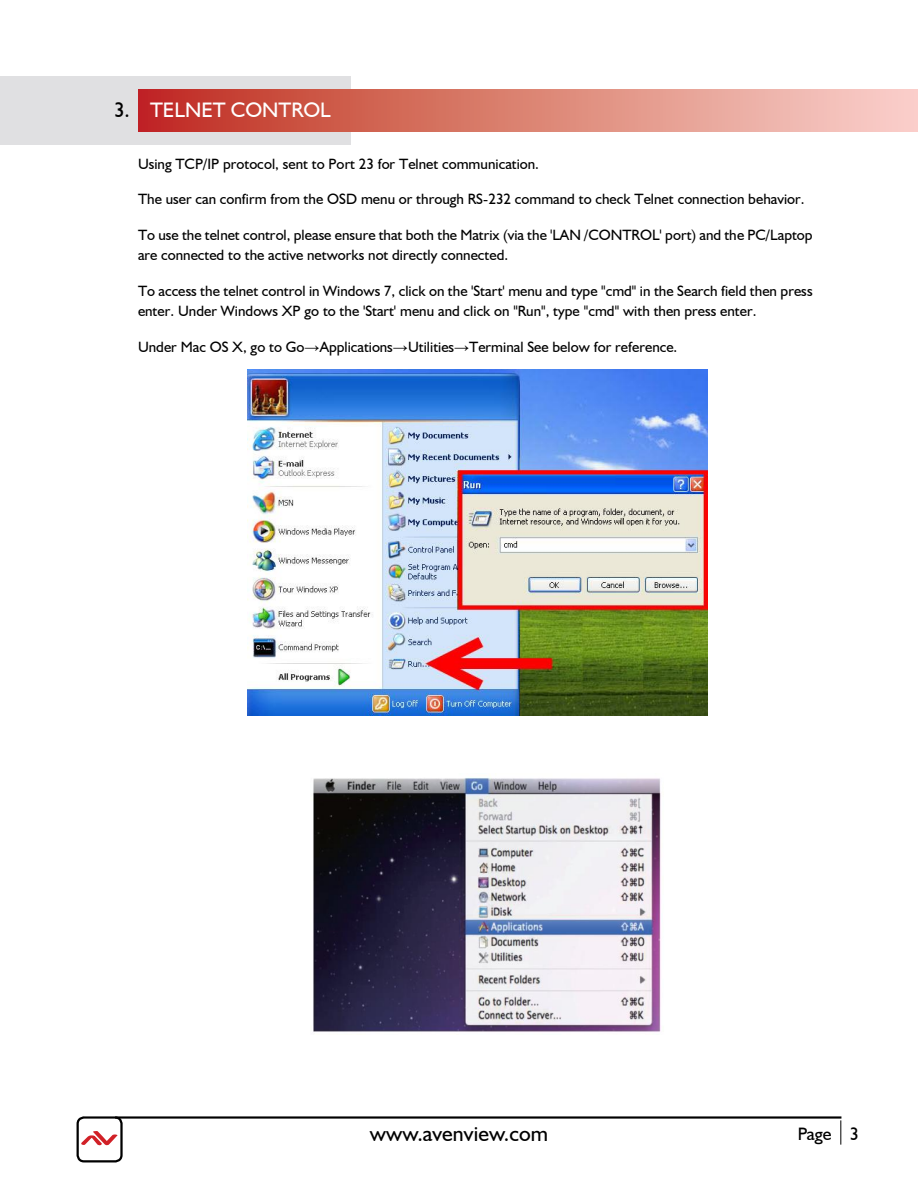
<style>
.page{position:relative;width:918px;height:1188px;background:#fff}
.page>*{position:absolute;margin:0;border:0;box-sizing:border-box;transform-origin:0 0}
.t1{font:21.75px "Humanist 521 BT";letter-spacing:.005em;color:#000}
.t2{font:21px "Humanist 521 BT";color:#fff}
.t3{font:18px "Humanist 521 BT";color:#000}
.t4{font:15px/20.5px "Humanst 521 BT";color:#000}
.s1{color:#000}
.s2{font-family:"Arial"}
</style>
<div class="page">
<hr style="left:84px;top:1116px;width:757px;height:3px;background:#000">
<svg style="left:840px;top:1120px;width:1px;height:25px"></svg>
<svg style="left:81px;top:1131px;width:37px;height:15px"></svg>
<div style="left:77px;top:1116px;width:46px;height:46px;border:2px solid #000;border-radius:6px"></div>
<div style="left:0;top:76px;width:351px;height:68px;background:#e0e0e2"></div>
<div style="left:138px;top:89px;width:780px;height:42px;background:linear-gradient(to right,#be2d1e,#fad5cb)"></div>
<img style="left:247px;top:370px;width:461px;height:345px">
<img style="left:313px;top:777px;width:348px;height:255px">
<h2 class="t2" style="left:114px;top:97px;width:218px"><span class="s1">3.</span> TELNET CONTROL</h2>
<p class="t4" style="left:138px;top:153px;width:403px">Using TCP/IP protocol, sent to Port 23 for Telnet communication.</p>
<p class="t4" style="left:138px;top:189px;width:668px">The user can confirm from the OSD menu or through RS-232 command to check Telnet connection behavior.</p>
<p class="t4" style="left:138px;top:224px;width:676px">To use the telnet control, please ensure that both the Matrix (via the 'LAN /CONTROL' port) and the PC/Laptop are connected to the active networks not directly connected.</p>
<p class="t4" style="left:138px;top:280px;width:676px">To access the telnet control in Windows 7, click on the 'Start' menu and type "cmd" in the Search field then press enter. Under Windows XP go to the 'Start' menu and click on "Run", type "cmd" with then press enter.</p>
<p class="t4" style="left:138px;top:337px;width:541px">Under Mac OS X, go to Go<span class="s2">→</span>Applications<span class="s2">→</span>Utilities<span class="s2">→</span>Terminal See below for reference.</p>
<h1 class="t1" style="left:370px;top:1120px;width:180px">www.avenview.com</h1>
<p class="t3" style="left:798px;top:1123px;width:62px">Page 3</p>
</div>
